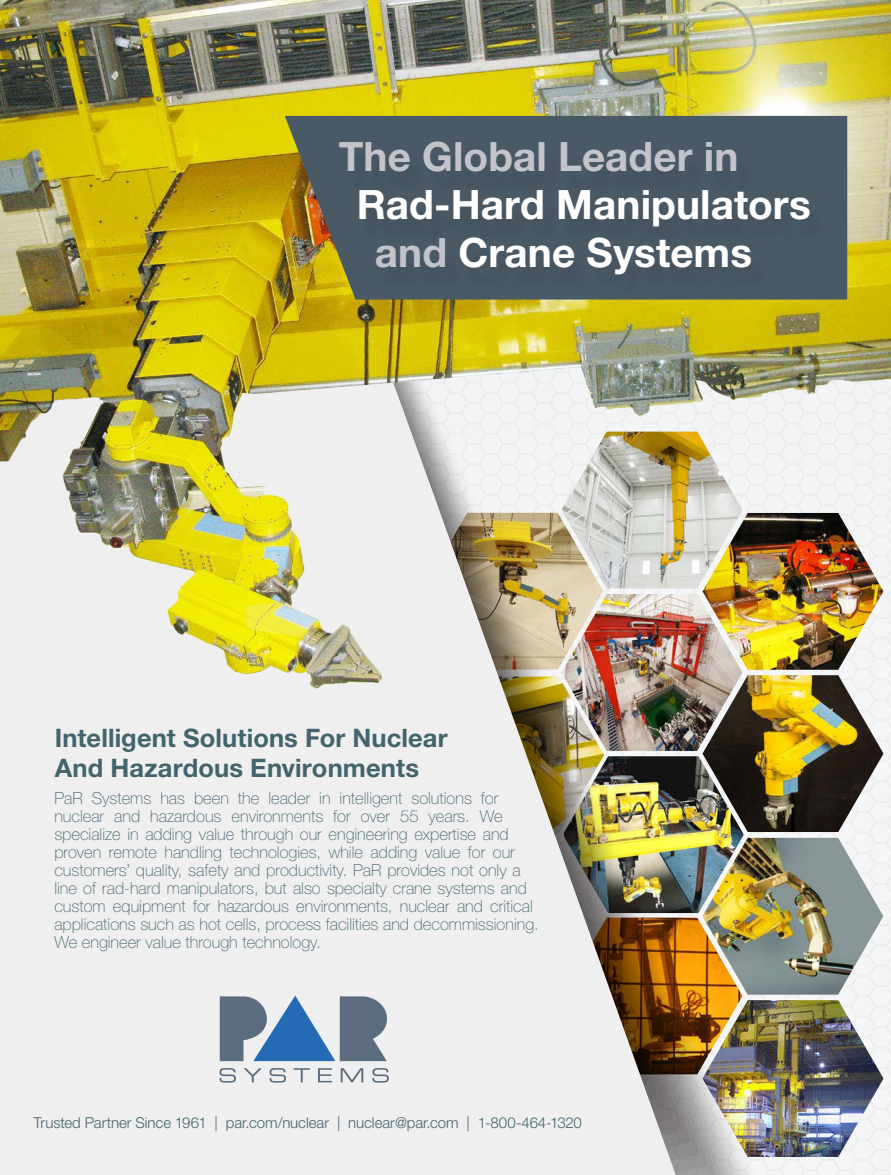
<style>
.page{position:relative;width:891px;height:1175px;background:#fff}
.page>*{position:absolute;margin:0;border:0;box-sizing:border-box;transform-origin:0 0}
.t1{font:700 40.5px "Helvetica Neue LT Std";letter-spacing:.005em;color:#fff}
.t2{font:700 40.5px "Helvetica Neue LT Std";color:#c3c4c9}
.t3{font:700 25.5px/30px "Helvetica Neue LT Std";letter-spacing:.005em;color:#42646d}
.t4{font:100 16.5px/18px "Helvetica Neue LT Std";color:#42646d}
.t5{font:300 15px "Helvetica Neue LT Std";letter-spacing:-.005em;color:#42646d}
.s1{color:#c3c4c9}
</style>
<div class="page">
<div style="left:0;top:726px;width:203px;height:448px;background:#f0efef"></div>
<img style="left:0;top:0;width:891px;height:726px">
<svg style="left:285px;top:116px;width:562px;height:183px;background:#5e6355"></svg>
<div style="left:341px;top:150px;width:485px;height:149px;background:#485865"></div>
<img style="left:203px;top:431px;width:688px;height:743px">
<p class="t2" style="left:339px;top:132px;width:401px">The Global Leader in</p>
<p class="t1" style="left:357px;top:180px;width:456px">Rad-Hard Manipulators</p>
<p class="t1" style="left:375px;top:228px;width:379px"><span class="s1">and</span> Crane Systems</p>
<p class="t3" style="left:55px;top:722px;width:394px">Intelligent Solutions For Nuclear<br>And Hazardous Environments</p>
<p class="t4" style="left:54px;top:789px;width:486px">PaR Systems has been the leader in intelligent solutions for nuclear and hazardous environments for over 55 years. We specialize in adding value through our engineering expertise and proven remote handling technologies, while adding value for our customers’ quality, safety and productivity. PaR provides not only a line of rad-hard manipulators, but also specialty crane systems and custom equipment for hazardous environments, nuclear and critical applications such as hot cells, process facilities and decommissioning.<br>We engineer value through technology.</p>
<p class="t5" style="left:34px;top:1113px;width:550px">Trusted Partner Since 1961 | par.com/nuclear | nuclear@par.com | 1-800-464-1320</p>
</div>
